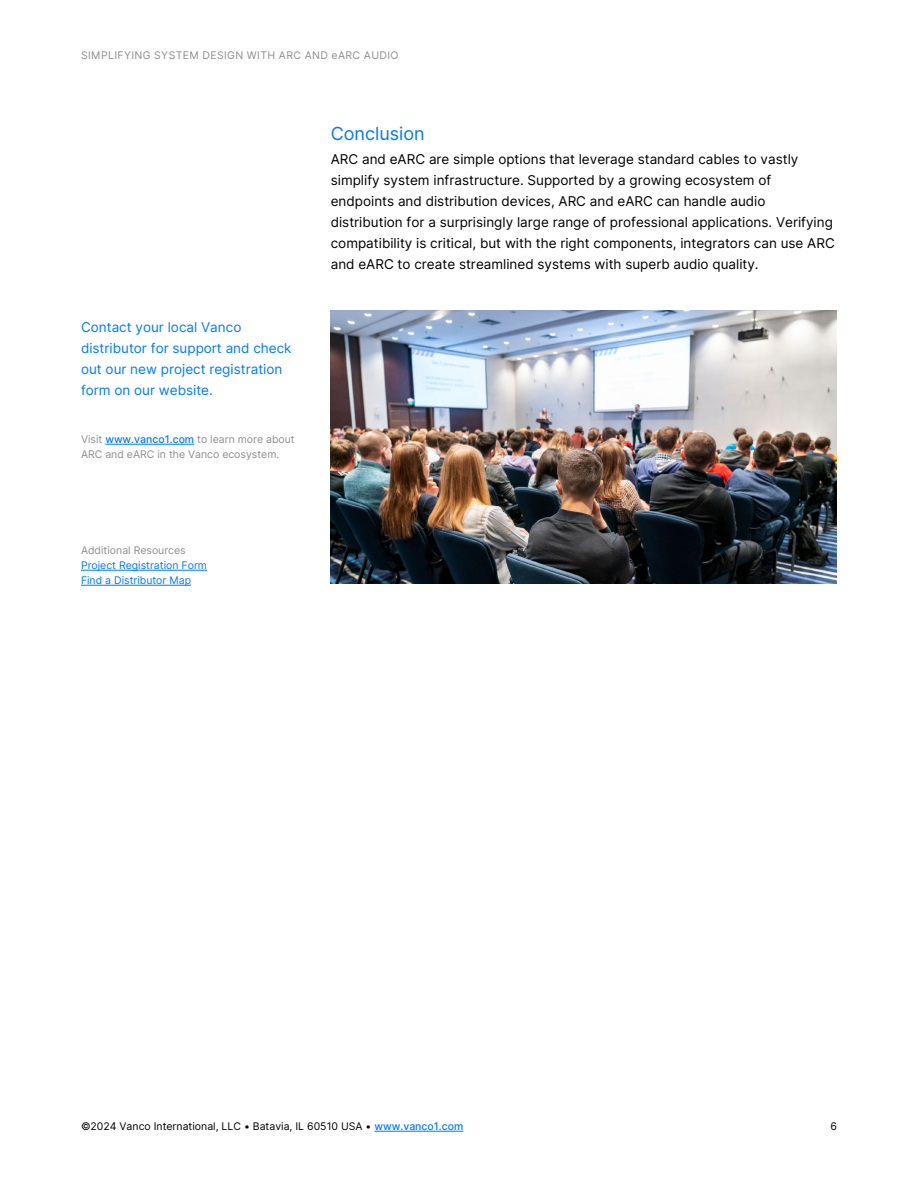
<style>
.page{position:relative;width:918px;height:1188px;background:#fff}
.page>*{position:absolute;margin:0;border:0;box-sizing:border-box;transform-origin:0 0}
.t1{font:18px "Inter";color:#007aff}
.t2{font:13.5px/21px "Inter";color:#000}
.t3{font:13.5px/21px "Inter";color:#007aff}
.t4{font:10.5px/15px "Inter";color:#8e8e93}
.t5{font:10.5px "Inter";color:#000}
.t6{font:10.5px "Inter";letter-spacing:.035em;color:#8e8e93}
.t7{font:10.5px/15px "Inter";color:#007aff}
.s1{color:#007aff}
</style>
<div class="page">
<hr style="left:374px;top:1131px;width:89px;height:1px;background:#007aff">
<hr style="left:105px;top:444px;width:89px;height:1px;background:#007aff">
<hr style="left:81px;top:570px;width:126px;height:1px;background:#007aff">
<hr style="left:81px;top:585px;width:110px;height:1px;background:#007aff">
<img style="left:331px;top:310px;width:506px;height:274px">
<p class="t6" style="left:81px;top:47px;width:319px">SIMPLIFYING SYSTEM DESIGN WITH ARC AND eARC AUDIO</p>
<p class="t3" style="left:81px;top:316px;width:212px">Contact your local Vanco distributor for support and check out our new project registration form on our website.</p>
<p class="t4" style="left:81px;top:431px;width:215px">Visit <span class="s1">www.vanco1.com</span> to learn more about<br>ARC and eARC in the Vanco ecosystem.</p>
<p class="t4" style="left:81px;top:542px;width:106px">Additional Resources</p>
<p class="t7" style="left:81px;top:557px;width:128px">Project Registration Form<br>Find a Distributor Map</p>
<h1 class="t1" style="left:331px;top:120px;width:96px">Conclusion</h1>
<p class="t2" style="left:331px;top:148px;width:506px">ARC and eARC are simple options that leverage standard cables to vastly simplify system infrastructure. Supported by a growing ecosystem of endpoints and distribution devices, ARC and eARC can handle audio distribution for a surprisingly large range of professional applications. Verifying compatibility is critical, but with the right components, integrators can use ARC and eARC to create streamlined systems with superb audio quality.</p>
<p class="t5" style="left:81px;top:1118px;width:384px">©2024 Vanco International, LLC • Batavia, IL 60510 USA • <span class="s1">www.vanco1.com</span></p>
<p class="t5" style="left:830px;top:1118px;width:8px">6</p>
</div>
